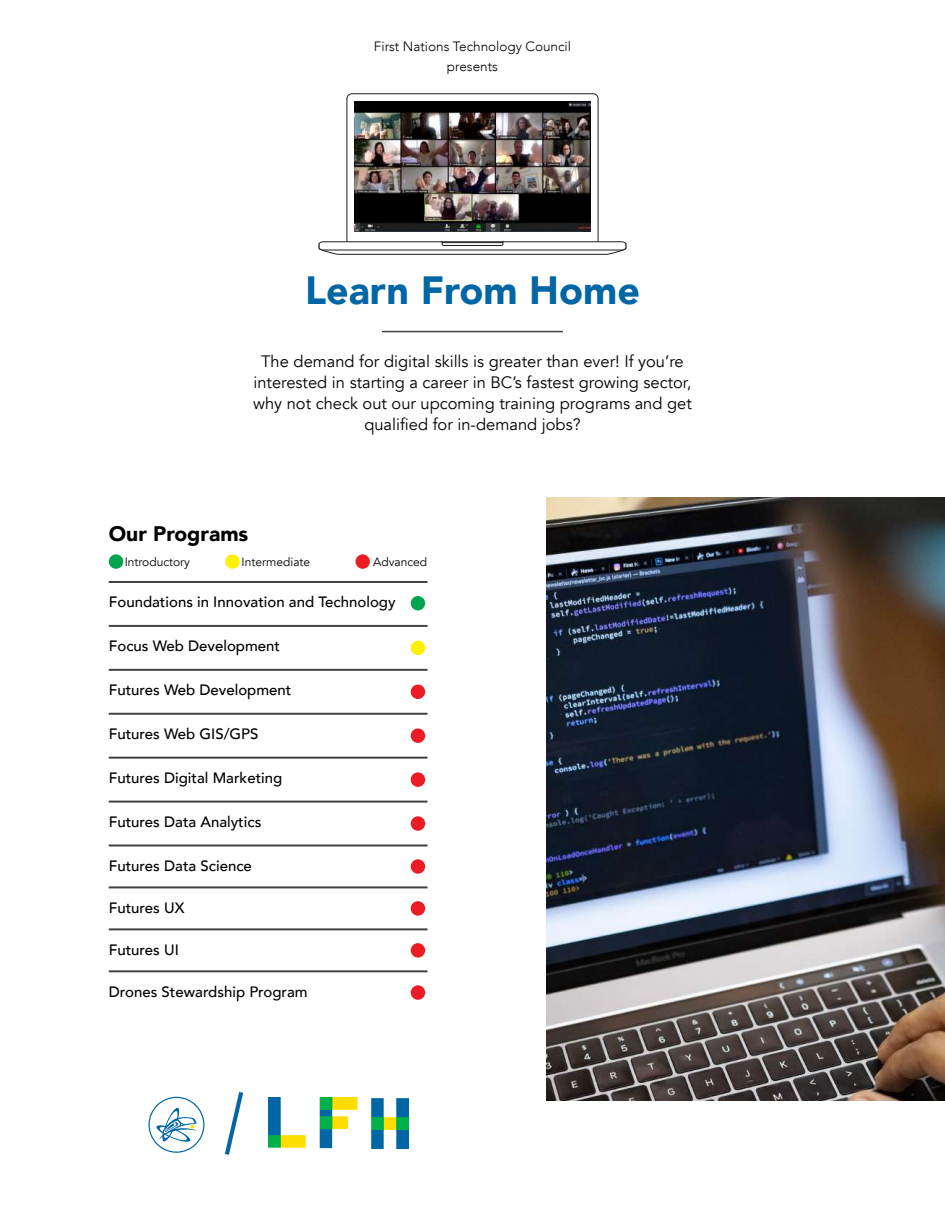
<style>
.page{position:relative;width:945px;height:1215px;background:#fff}
.page>*{position:absolute;margin:0;border:0;box-sizing:border-box;transform-origin:0 0}
.t1{font:900 39.3px "Avenir";color:#0066a6}
.t2{font:900 21px "Avenir";color:#000}
.t3{font:16.5px/21px "Avenir";color:#000;text-align:center}
.t4{font:500 15px "Avenir";color:#000}
.t5{font:300 13.5px/19.5px "Avenir";color:#000;text-align:center}
.t6{font:12px "Avenir";color:#000}
</style>
<div class="page">
<hr style="left:382px;top:331px;width:181px;height:1px;background:#414042">
<hr style="left:109px;top:581px;width:318px;height:2px;background:#414042">
<hr style="left:109px;top:625px;width:318px;height:2px;background:#414042">
<hr style="left:109px;top:669px;width:318px;height:2px;background:#414042">
<hr style="left:109px;top:713px;width:318px;height:2px;background:#414042">
<hr style="left:109px;top:757px;width:318px;height:2px;background:#414042">
<hr style="left:109px;top:801px;width:318px;height:2px;background:#414042">
<hr style="left:109px;top:845px;width:318px;height:1px;background:#414042">
<hr style="left:109px;top:886px;width:318px;height:2px;background:#414042">
<hr style="left:109px;top:928px;width:318px;height:2px;background:#414042">
<hr style="left:109px;top:970px;width:318px;height:2px;background:#414042">
<div style="left:109px;top:554px;width:14px;height:15px;background:#00a451;border-radius:50%"></div>
<div style="left:411px;top:596px;width:14px;height:14px;background:#00a451;border-radius:50%"></div>
<div style="left:225px;top:554px;width:15px;height:15px;background:#fff000;border-radius:50%"></div>
<div style="left:411px;top:641px;width:14px;height:14px;background:#fff000;border-radius:50%"></div>
<div style="left:355px;top:554px;width:15px;height:15px;background:#eb1c24;border-radius:50%"></div>
<div style="left:411px;top:685px;width:14px;height:14px;background:#eb1c24;border-radius:50%"></div>
<div style="left:411px;top:728px;width:14px;height:15px;background:#eb1c24;border-radius:50%"></div>
<div style="left:411px;top:772px;width:14px;height:15px;background:#eb1c24;border-radius:50%"></div>
<div style="left:411px;top:816px;width:14px;height:15px;background:#eb1c24;border-radius:50%"></div>
<div style="left:411px;top:859px;width:14px;height:15px;background:#eb1c24;border-radius:50%"></div>
<div style="left:411px;top:901px;width:14px;height:15px;background:#eb1c24;border-radius:50%"></div>
<div style="left:411px;top:985px;width:14px;height:15px;background:#eb1c24;border-radius:50%"></div>
<div style="left:411px;top:943px;width:14px;height:15px;background:#eb1c24;border-radius:50%"></div>
<img style="left:546px;top:497px;width:399px;height:603px">
<img style="left:268px;top:1097px;width:141px;height:52px">
<svg style="left:156px;top:1107px;width:41px;height:36px"></svg>
<div style="left:148px;top:1097px;width:56px;height:56px;border:1px solid #0066a6;border-radius:50%"></div>
<svg style="left:225px;top:1092px;width:18px;height:63px"></svg>
<svg style="left:319px;top:93px;width:307px;height:162px"></svg>
<img style="left:355px;top:102px;width:235px;height:129px">
<p class="t5" style="left:374px;top:37px;width:199px">First Nations Technology Council presents</p>
<h1 class="t1" style="left:305px;top:257px;width:336px">Learn From Home</h1>
<p class="t3" style="left:253px;top:351px;width:440px">The demand for digital skills is greater than ever! If you’re interested in starting a career in BC’s fastest growing sector, why not check out our upcoming training programs and get qualified for in-demand jobs?</p>
<h2 class="t2" style="left:109px;top:515px;width:141px">Our Programs</h2>
<p class="t6" style="left:125px;top:555px;width:67px">Introductory</p>
<p class="t6" style="left:242px;top:555px;width:70px">Intermediate</p>
<p class="t6" style="left:373px;top:555px;width:56px">Advanced</p>
<p class="t4" style="left:109px;top:589px;width:288px">Foundations in Innovation and Technology</p>
<p class="t4" style="left:109px;top:633px;width:173px">Focus Web Development</p>
<p class="t4" style="left:109px;top:677px;width:184px">Futures Web Development</p>
<p class="t4" style="left:109px;top:721px;width:151px">Futures Web GIS/GPS</p>
<p class="t4" style="left:109px;top:765px;width:175px">Futures Digital Marketing</p>
<p class="t4" style="left:109px;top:809px;width:154px">Futures Data Analytics</p>
<p class="t4" style="left:109px;top:853px;width:145px">Futures Data Science</p>
<p class="t4" style="left:109px;top:895px;width:77px">Futures UX</p>
<p class="t4" style="left:109px;top:937px;width:72px">Futures UI</p>
<p class="t4" style="left:109px;top:978px;width:200px">Drones Stewardship Program</p>
</div>
